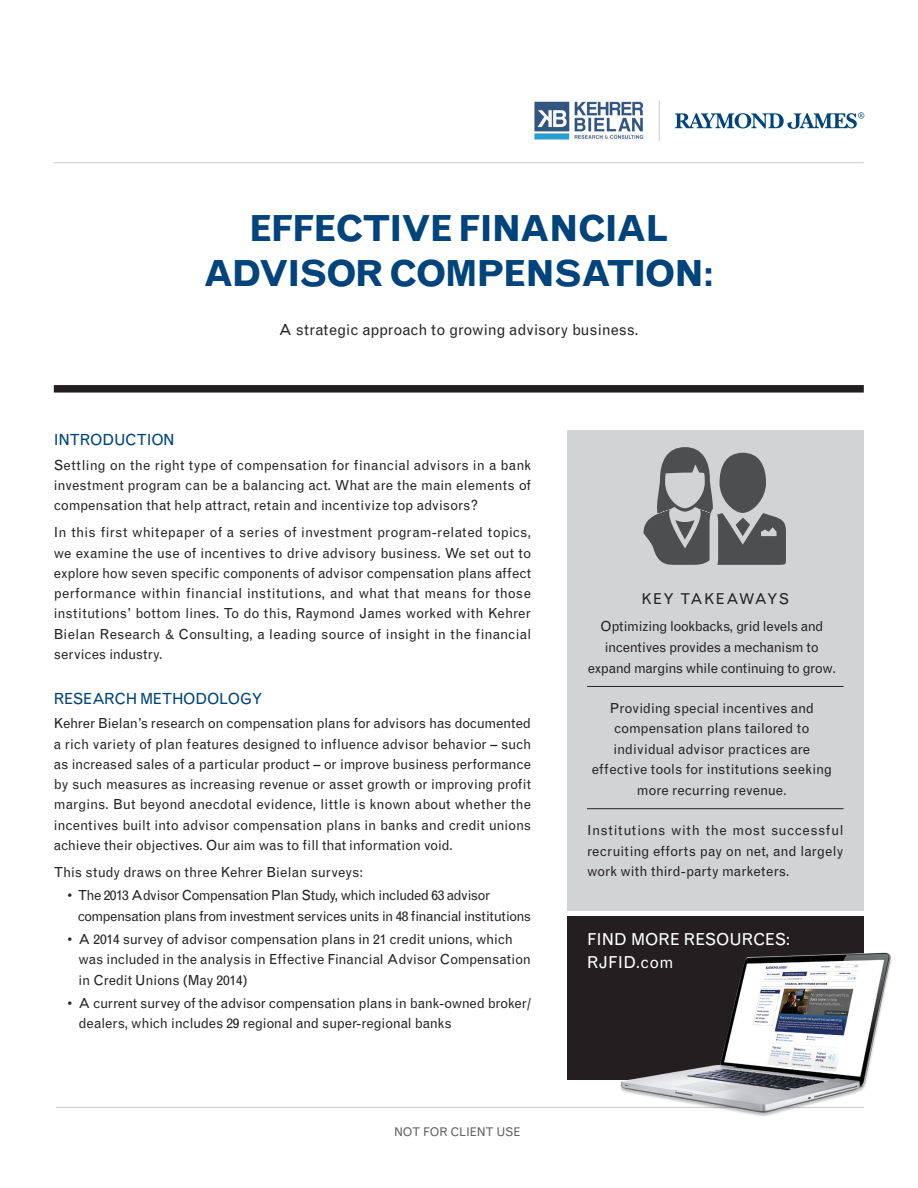
<style>
.page{position:relative;width:918px;height:1188px;background:#fff}
.page>*{position:absolute;margin:0;border:0;box-sizing:border-box;transform-origin:0 0}
.t1{font:700 36px/45px "Grotesque MTRJ Corrected";letter-spacing:-.05em;color:#00447b;text-align:center}
.Secondary_Headline{font:16.5px/22.5px "Grotesque MTRJ Corrected";letter-spacing:-.005em;color:#fff}
.t2{font:15.3px "Grotesque MTRJ Corrected";letter-spacing:-.005em;color:#262324}
.Headline{font:15.3px "Grotesque MTRJ Corrected";letter-spacing:-.025em;color:#00447b}
.t3{font:15px "Grotesque MTRJ Corrected";letter-spacing:.075em;color:#262324}
.Body_Copy{font:13.8px/20.2px "Grotesque MTRJ Corrected";letter-spacing:-.015em;color:#262324;text-align:justify}
.Body_Copy-2{font:13.8px/20.2px "Grotesque MTRJ Corrected";letter-spacing:-.04em;color:#262324}
.t4{font:12px "Grotesque MTRJ Corrected";letter-spacing:-.015em;color:#656568}
.s1{font-size:13.5px}
</style>
<div class="page">
<div style="left:567px;top:916px;width:296px;height:164px;background:#231f20"></div>
<div style="left:567px;top:426px;width:296px;height:485px;background:#d2d3d5"></div>
<hr style="left:56px;top:1107px;width:808px;height:1px;background:#c7c8ca">
<div style="left:31px;top:163px;width:854px;height:267px;background:#fff"></div>
<hr style="left:54px;top:162px;width:810px;height:1px;background:#c7c8ca">
<div style="left:54px;top:385px;width:810px;height:8px;background:#231f20"></div>
<hr style="left:587px;top:686px;width:257px;height:1px;background:#262324">
<hr style="left:587px;top:808px;width:257px;height:1px;background:#262324">
<svg style="left:643px;top:447px;width:143px;height:118px"></svg>
<svg style="left:675px;top:112px;width:189px;height:17px"></svg>
<hr style="left:659px;top:100px;width:1px;height:41px;background:#c7c8ca">
<img style="left:534px;top:101px;width:110px;height:39px">
<img style="left:620px;top:939px;width:272px;height:177px">
<p class="t1" style="left:203px;top:206px;width:512px">EFFECTIVE FINANCIAL<br>ADVISOR COMPENSATION:</p>
<p class="t2" style="left:279px;top:320px;width:361px">A strategic approach to growing advisory business.</p>
<p class="Headline" style="left:54px;top:431px;width:123px">INTRODUCTION</p>
<p class="Body_Copy" style="left:54px;top:455px;width:479px">Settling on the right type of compensation for financial advisors in a bank investment program can be a balancing act. What are the main elements of compensation that help attract, retain and incentivize top advisors?</p>
<p class="Body_Copy" style="left:54px;top:522px;width:479px">In this first whitepaper of a series of investment program-related topics, we examine the use of incentives to drive advisory business. We set out to explore how seven specific components of advisor compensation plans affect performance within financial institutions, and what that means for those institutions’ bottom lines. To do this, Raymond James worked with Kehrer Bielan Research &amp; Consulting, a leading source of insight in the financial services industry.</p>
<p class="Headline" style="left:54px;top:690px;width:210px">RESEARCH METHODOLOGY</p>
<p class="Body_Copy" style="left:54px;top:714px;width:479px">Kehrer Bielan’s research on compensation plans for advisors has documented a rich variety of plan features designed to influence advisor behavior – such as increased sales of a particular product – or improve business performance by such measures as increasing revenue or asset growth or improving profit margins. But beyond anecdotal evidence, little is known about whether the incentives built into advisor compensation plans in banks and credit unions achieve their objectives. Our aim was to fill that information void.</p>
<p class="Body_Copy" style="left:54px;top:862px;width:311px">This study draws on three Kehrer Bielan surveys:</p>
<p class="Body_Copy-2" style="left:78px;top:886px;width:455px;text-indent:-10px">• The 2013 Advisor Compensation Plan Study, which included 63 advisor compensation plans from investment services units in 48 financial institutions</p>
<p class="Body_Copy" style="left:79px;top:929px;width:454px;text-align:left;text-indent:-11px">• A 2014 survey of advisor compensation plans in 21 credit unions, which was included in the analysis in Effective Financial Advisor Compensation in Credit Unions (May 2014)</p>
<p class="Body_Copy" style="left:79px;top:993px;width:454px;text-indent:-11px">• A current survey of the advisor compensation plans in bank-owned broker/ dealers, which includes 29 regional and super-regional banks</p>
<p class="t4" style="left:394px;top:1125px;width:128px">NOT FOR CLIENT USE</p>
<p class="t3" style="left:641px;top:590px;width:149px">KEY TAKEAWAYS</p>
<p class="Body_Copy" style="left:588px;top:616px;width:250px;line-height:20.7px;text-align:center">Optimizing lookbacks, grid levels and incentives provides a mechanism to expand margins while continuing to grow<span class="s1">.</span></p>
<p class="Body_Copy" style="left:592px;top:698px;width:241px;text-align:center">Providing special incentives and compensation plans tailored to individual advisor practices are effective tools for institutions seeking more recurring revenue<span class="s1">.</span></p>
<p class="Body_Copy" style="left:587px;top:821px;width:258px">Institutions with the most successful recruiting efforts pay on net, and largely work with third-party marketers.</p>
<p class="Secondary_Headline" style="left:587px;top:928px;width:205px">FIND MORE RESOURCES:<br>RJFID.com</p>
</div>
